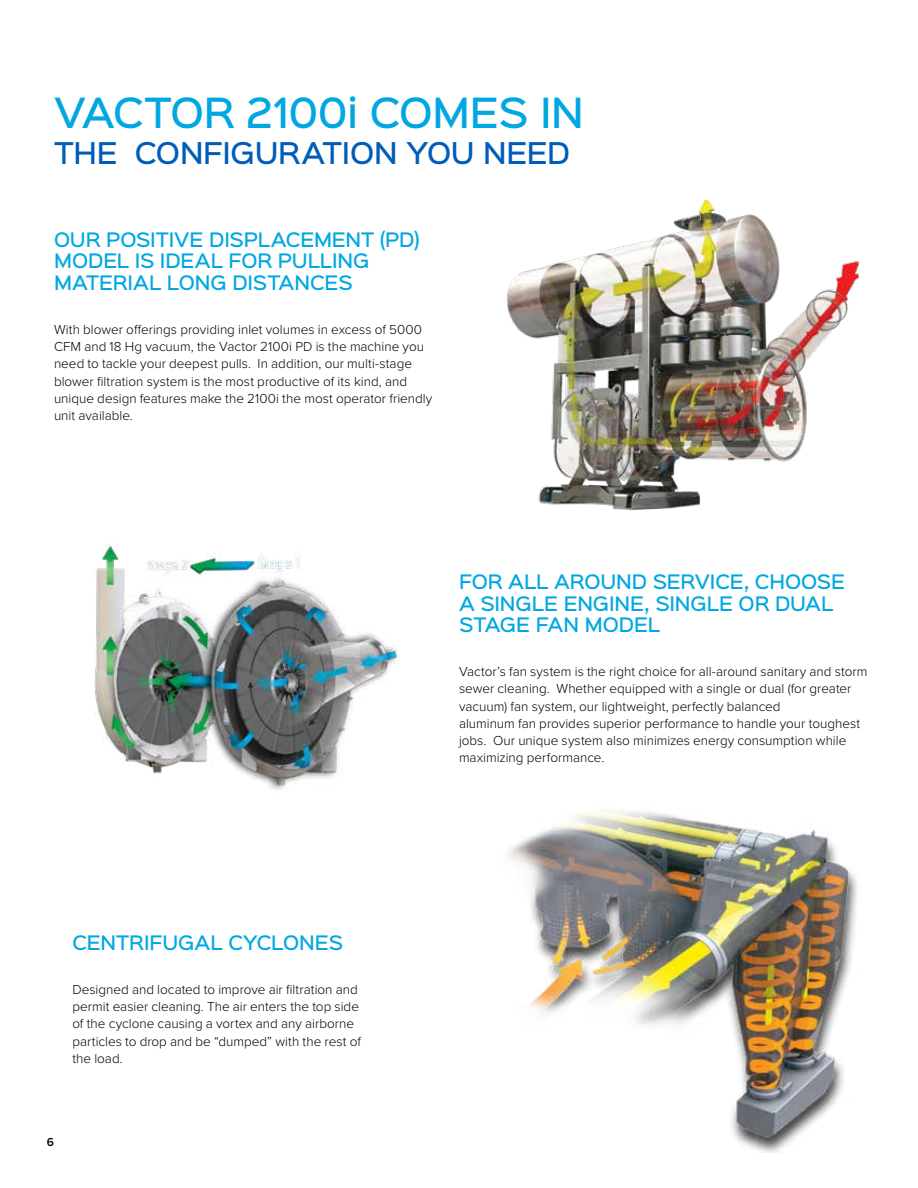
<style>
.page{position:relative;width:918px;height:1188px;background:#fff}
.page>*{position:absolute;margin:0;border:0;box-sizing:border-box;transform-origin:0 0}
.t1{font:500 37.5px "Sinkin Sans 500";letter-spacing:-.01em;color:#00a7e1}
.t2{font:500 27px "Sinkin Sans 500";letter-spacing:-.01em;color:#005cb9}
.t3{font:500 18px/21.6px "Sinkin Sans 500";letter-spacing:-.005em;color:#00a7e1}
.t4{font:300 13.5px/17.2px "Proxima Nova";color:#000}
.t5{font:600 12px "Proxima Nova";color:#000}
</style>
<div class="page">
<img style="left:507px;top:201px;width:352px;height:310px">
<img style="left:508px;top:811px;width:350px;height:341px">
<img style="left:94px;top:544px;width:303px;height:246px">
<h1 class="t1" style="left:54px;top:80px;width:531px">VACTOR 2100i COMES IN</h1>
<h2 class="t2" style="left:54px;top:129px;width:518px">THE CONFIGURATION YOU NEED</h2>
<h3 class="t3" style="left:54px;top:227px;width:367px">OUR POSITIVE DISPLACEMENT (PD)<br>MODEL IS IDEAL FOR PULLING<br>MATERIAL LONG DISTANCES</h3>
<p class="t4" style="left:54px;top:320px;width:380px">With blower offerings providing inlet volumes in excess of 5000<br>CFM and 18 Hg vacuum, the Vactor 2100i PD is the machine you need to tackle your deepest pulls. In addition, our multi-stage blower filtration system is the most productive of its kind, and unique design features make the 2100i the most operator friendly unit available.</p>
<h3 class="t3" style="left:459px;top:569px;width:388px">FOR ALL AROUND SERVICE, CHOOSE<br>A SINGLE ENGINE, SINGLE OR DUAL<br>STAGE FAN MODEL</h3>
<p class="t4" style="left:459px;top:662px;width:410px">Vactor’s fan system is the right choice for all-around sanitary and storm sewer cleaning. Whether equipped with a single or dual (for greater vacuum) fan system, our lightweight, perfectly balanced<br>aluminum fan provides superior performance to handle your toughest jobs. Our unique system also minimizes energy consumption while maximizing performance.</p>
<h3 class="t3" style="left:72px;top:930px;width:272px">CENTRIFUGAL CYCLONES</h3>
<p class="t4" style="left:72px;top:980px;width:290px">Designed and located to improve air filtration and permit easier cleaning. The air enters the top side of the cyclone causing a vortex and any airborne particles to drop and be “dumped” with the rest of the load.</p>
<p class="t5" style="left:47px;top:1133px;width:9px">6</p>
</div>
